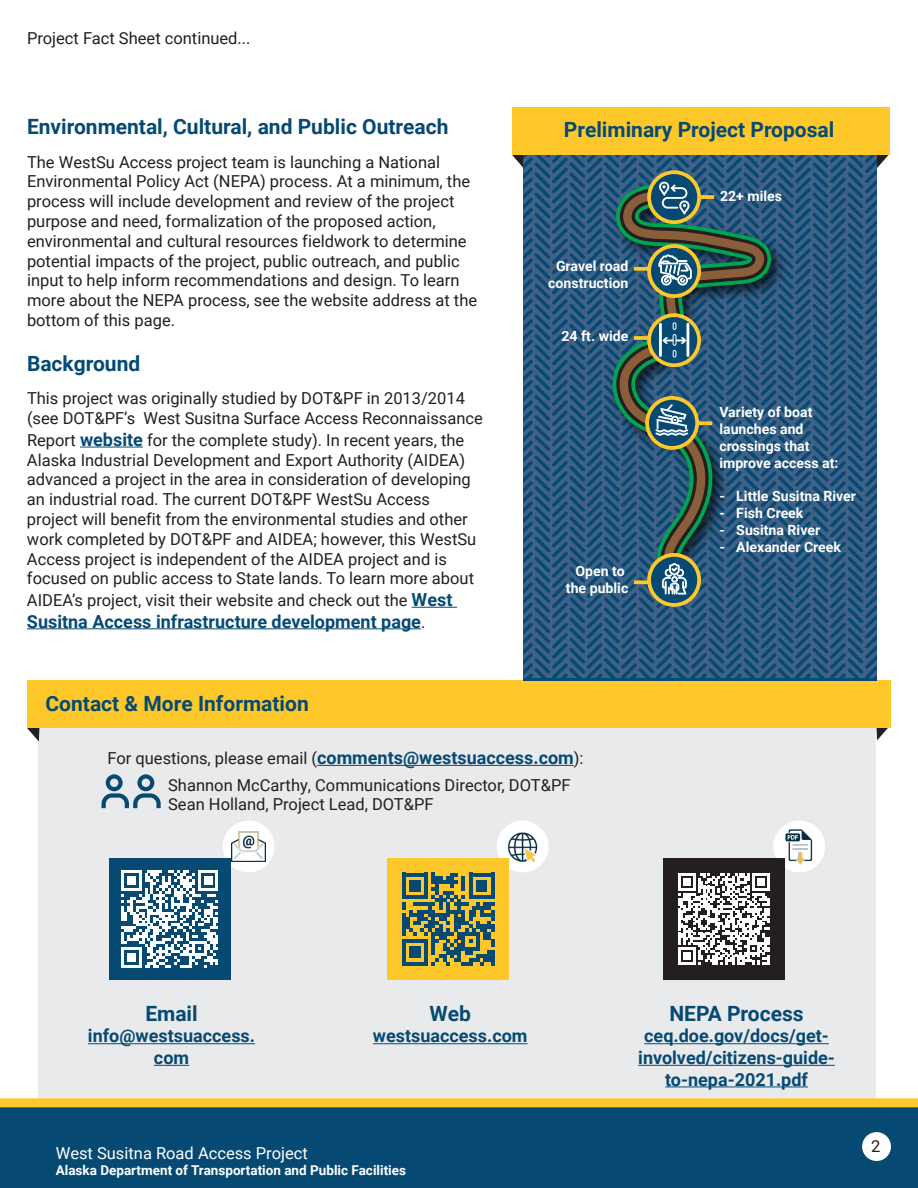
<style>
.page{position:relative;width:918px;height:1188px;background:#fff}
.page>*{position:absolute;margin:0;border:0;box-sizing:border-box;transform-origin:0 0}
.H1_Space{font:700 21px "Roboto";color:#064a74}
.H1_Space-2{font:700 18px/21.6px "Roboto";color:#064a74;text-align:center}
.Body{font:700 18px "Roboto";color:#064a74}
.Body-2{font:16.5px/19.8px "Roboto";color:#231f20}
.t1{font:16.5px "Roboto";color:#fff}
.t2{font:700 14.1px/17px "Roboto";color:#fff;text-align:center}
.t3{font:700 13.5px "Roboto";color:#fff}
.s1{font-weight:700;font-size:18px;color:#064a74}
.s2{font-weight:400;font-size:16.5px;color:#231f20}
</style>
<div class="page">
<div style="left:39px;top:702px;width:837px;height:404px;background:#e9eaeb"></div>
<svg style="left:512px;top:155px;width:12px;height:13px"></svg>
<svg style="left:27px;top:728px;width:12px;height:14px"></svg>
<svg style="left:877px;top:155px;width:12px;height:13px"></svg>
<svg style="left:877px;top:728px;width:11px;height:12px"></svg>
<div style="left:27px;top:680px;width:864px;height:48px;background:#fec82b"></div>
<svg style="left:102px;top:774px;width:59px;height:34px"></svg>
<div style="left:773px;top:821px;width:52px;height:51px;background:#fff;border-radius:50%"></div>
<img style="left:785px;top:829px;width:28px;height:35px">
<div style="left:497px;top:821px;width:52px;height:51px;background:#fff;border-radius:50%"></div>
<img style="left:508px;top:832px;width:30px;height:30px">
<div style="left:223px;top:821px;width:52px;height:51px;background:#fff;border-radius:50%"></div>
<img style="left:232px;top:831px;width:34px;height:30px">
<svg style="left:0;top:1098px;width:918px;height:90px;background:#1f576d"></svg>
<div style="left:862px;top:1132px;width:29px;height:29px;background:#fff;border-radius:50%"></div>
<hr style="left:80px;top:447px;width:63px;height:1px;background:#064a74">
<hr style="left:412px;top:607px;width:45px;height:1px;background:#064a74">
<hr style="left:27px;top:628px;width:394px;height:1px;background:#064a74">
<svg style="left:524px;top:155px;width:353px;height:523px;background:#2a577e"></svg>
<img style="left:605px;top:177px;width:187px;height:436px">
<svg style="left:592px;top:191px;width:196px;height:422px;background:#25567d"></svg>
<svg style="left:601px;top:192px;width:178px;height:411px;background:#2d587e"></svg>
<svg style="left:610px;top:192px;width:161px;height:402px;background:#2d576c"></svg>
<svg style="left:649px;top:172px;width:50px;height:50px"></svg>
<div style="left:647px;top:170px;width:54px;height:54px;border:4px solid #fec82b;border-radius:50%"></div>
<svg style="left:649px;top:555px;width:50px;height:50px"></svg>
<div style="left:647px;top:553px;width:54px;height:54px;border:4px solid #fec82b;border-radius:50%"></div>
<svg style="left:649px;top:315px;width:50px;height:50px"></svg>
<div style="left:647px;top:313px;width:54px;height:54px;border:4px solid #fec82b;border-radius:50%"></div>
<svg style="left:658px;top:181px;width:32px;height:34px"></svg>
<svg style="left:649px;top:246px;width:50px;height:50px"></svg>
<div style="left:647px;top:244px;width:54px;height:54px;border:4px solid #fec82b;border-radius:50%"></div>
<svg style="left:658px;top:253px;width:34px;height:33px"></svg>
<hr style="left:659px;top:324px;width:3px;height:32px;background:#fff">
<hr style="left:687px;top:324px;width:2px;height:32px;background:#fff">
<svg style="left:662px;top:322px;width:24px;height:35px"></svg>
<svg style="left:647px;top:398px;width:50px;height:50px"></svg>
<div style="left:645px;top:396px;width:54px;height:54px;border:4px solid #fec82b;border-radius:50%"></div>
<svg style="left:654px;top:402px;width:35px;height:35px"></svg>
<svg style="left:661px;top:562px;width:27px;height:34px"></svg>
<svg style="left:634px;top:267px;width:15px;height:4px"></svg>
<svg style="left:634px;top:336px;width:15px;height:4px"></svg>
<svg style="left:634px;top:580px;width:15px;height:4px"></svg>
<svg style="left:699px;top:195px;width:15px;height:4px"></svg>
<svg style="left:697px;top:421px;width:15px;height:4px"></svg>
<div style="left:512px;top:107px;width:378px;height:48px;background:#fec82b"></div>
<hr style="left:317px;top:765px;width:257px;height:1px;background:#064a74">
<div style="left:109px;top:858px;width:121px;height:122px;background:#064a74"></div>
<svg style="left:121px;top:870px;width:97px;height:98px"></svg>
<hr style="left:88px;top:1043px;width:167px;height:1px;background:#064a74">
<hr style="left:154px;top:1065px;width:35px;height:1px;background:#064a74">
<div style="left:388px;top:858px;width:121px;height:122px;background:#fec82b"></div>
<svg style="left:402px;top:873px;width:93px;height:92px"></svg>
<hr style="left:373px;top:1043px;width:155px;height:1px;background:#064a74">
<div style="left:663px;top:858px;width:121px;height:122px;background:#231f20"></div>
<svg style="left:678px;top:873px;width:91px;height:92px"></svg>
<hr style="left:644px;top:1043px;width:185px;height:1px;background:#064a74">
<hr style="left:638px;top:1065px;width:197px;height:1px;background:#064a74">
<hr style="left:665px;top:1087px;width:143px;height:1px;background:#064a74">
<p class="Body-2" style="left:27px;top:28px;width:225px">Project Fact Sheet continued...</p>
<h1 class="H1_Space" style="left:27px;top:112px;width:423px">Environmental, Cultural, and Public Outreach</h1>
<p class="Body-2" style="left:27px;top:151px;width:452px">The WestSu Access project team is launching a National Environmental Policy Act (NEPA) process. At a minimum, the process will include development and review of the project purpose and need, formalization of the proposed action, environmental and cultural resources fieldwork to determine potential impacts of the project, public outreach, and public input to help inform recommendations and design. To learn more about the NEPA process, see the website address at the bottom of this page.</p>
<h1 class="H1_Space" style="left:27px;top:349px;width:115px">Background</h1>
<p class="Body-2" style="left:27px;top:388px;width:457px">This project was originally studied by DOT&amp;PF in 2013/2014 (see DOT&amp;PF’s West Susitna Surface Access Reconnaissance</p>
<p class="Body-2" style="left:27px;top:429px;width:451px">Report <span class="s1">website</span> for the complete study). In recent years, the Alaska Industrial Development and Export Authority (AIDEA) advanced a project in the area in consideration of developing an industrial road. The current DOT&amp;PF WestSu Access project will benefit from the environmental studies and other work completed by DOT&amp;PF and AIDEA; however, this WestSu Access project is independent of the AIDEA project and is focused on public access to State lands. To learn more about</p>
<p class="Body-2" style="left:27px;top:590px;width:427px">AIDEA’s project, visit their website and check out the <span class="s1">West</span></p>
<p class="Body" style="left:27px;top:609px;width:400px">Susitna Access infrastructure development page<span class="s2">.</span></p>
<p class="H1_Space" style="left:564px;top:115px;width:272px">Preliminary Project Proposal</p>
<p class="t2" style="left:548px;top:257px;width:82px">Gravel road construction</p>
<p class="t2" style="left:562px;top:327px;width:68px">24 ft. wide</p>
<p class="t2" style="left:566px;top:562px;width:64px">Open to the public</p>
<p class="t2" style="left:720px;top:187px;width:63px">22+ miles</p>
<p class="t2" style="left:719px;top:403px;width:121px;text-align:left">Variety of boat launches and crossings that improve access at:</p>
<p class="t2" style="left:719px;top:487px;width:138px">- Little Susitna River</p>
<p class="t2" style="left:719px;top:504px;width:86px">- Fish Creek</p>
<p class="t2" style="left:719px;top:521px;width:102px">- Susitna River</p>
<p class="t2" style="left:719px;top:538px;width:123px">- Alexander Creek</p>
<p class="H1_Space" style="left:46px;top:689px;width:265px">Contact &amp; More Information</p>
<p class="Body-2" style="left:107px;top:748px;width:478px">For questions, please email (<span class="s1">comments@westsuaccess.com</span>):</p>
<p class="Body-2" style="left:168px;top:774px;width:404px">Shannon McCarthy, Communications Director, DOT&amp;PF</p>
<p class="Body-2" style="left:168px;top:794px;width:267px">Sean Holland, Project Lead, DOT&amp;PF</p>
<h1 class="H1_Space" style="left:145px;top:999px;width:54px">Email</h1>
<h1 class="H1_Space-2" style="left:88px;top:1025px;width:169px">info@westsuaccess. com</h1>
<h1 class="H1_Space" style="left:429px;top:999px;width:43px">Web</h1>
<h1 class="H1_Space-2" style="left:373px;top:1025px;width:156px">westsuaccess.com</h1>
<p class="t1" style="left:56px;top:1141px;width:254px">West Susitna Road Access Project</p>
<p class="t3" style="left:56px;top:1161px;width:352px">Alaska Department of Transportation and Public Facilities</p>
<h1 class="H1_Space" style="left:669px;top:999px;width:136px">NEPA Process</h1>
<h1 class="H1_Space-2" style="left:638px;top:1025px;width:198px">ceq.doe.gov/docs/get&shy;involved/citizens-guide&shy;to-nepa-2021.pdf</h1>
<p class="Body-2" style="left:871px;top:1136px;width:11px">2</p>
</div>
